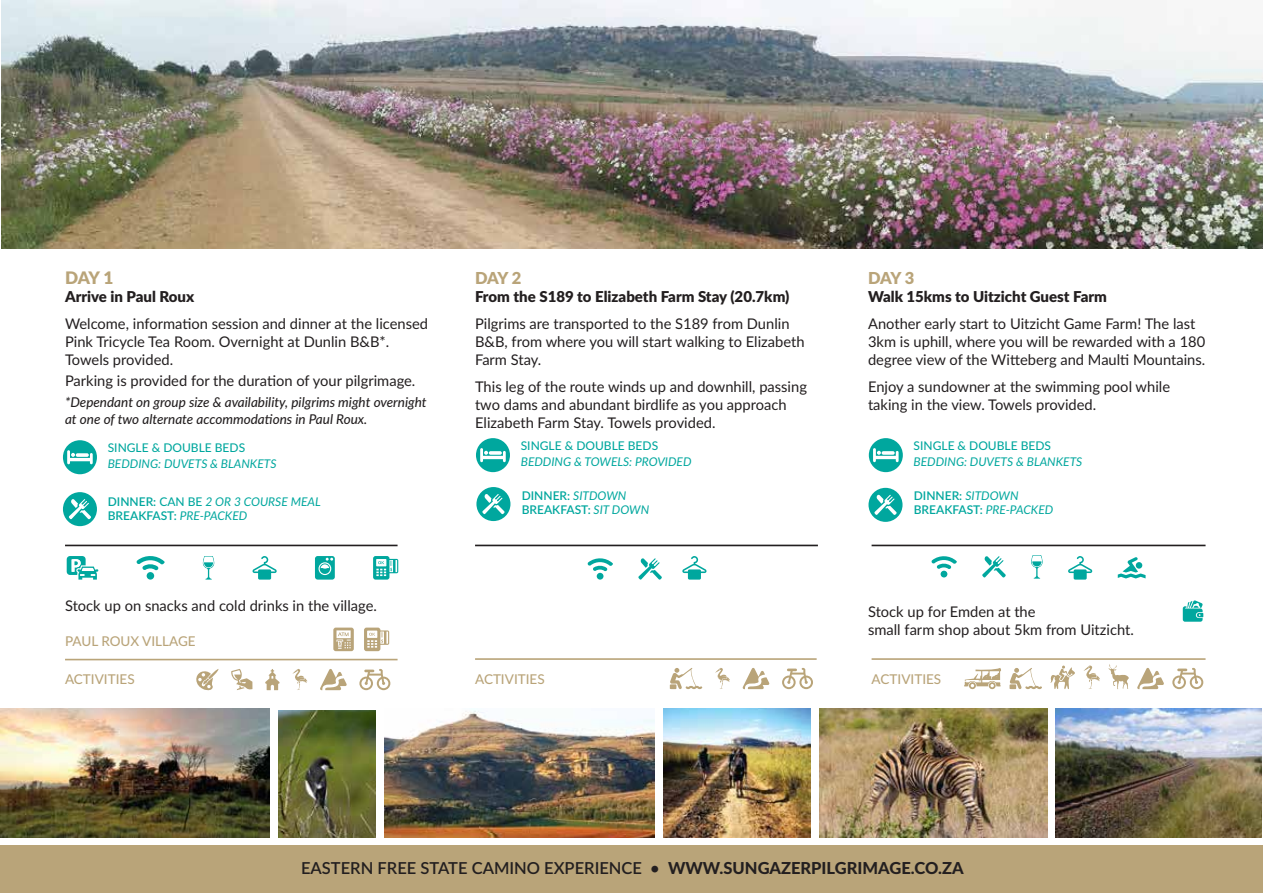
<style>
.page{position:relative;width:1263px;height:893px;background:#fff}
.page>*{position:absolute;margin:0;border:0;box-sizing:border-box;transform-origin:0 0}
.t1{font:900 17.25px "Lato";color:#b9a479}
.t2{font:600 16.5px "Lato";color:#231f20}
.t3{font:900 16.5px "Lato";letter-spacing:-.05em;color:#b9a479}
.t4{font:900 15px "Lato";color:#231f20}
.t5{font:14.7px/18px "Lato";color:#231f20}
.t6{font:italic 500 13.5px/16.5px "Lato";color:#231f20}
.t7{font:500 13.5px "Lato";color:#b9a479}
.t8{font:italic 12px/14.4px "Lato";color:#00a79e}
.t9{font:600 12px/14.4px "Lato";color:#00a79e}
.t10{font:500 12px "Lato";color:#00a79e}
.s1{font-weight:600;font-style:normal}
.s2{font-weight:500;font-style:normal}
.s3{font-weight:400;font-style:italic}
.s4{font-weight:800}
</style>
<div class="page">
<div style="left:1px;top:845px;width:1262px;height:48px;background:#b9a479"></div>
<img style="left:1px;top:0;width:1262px;height:248px">
<svg style="left:333px;top:628px;width:21px;height:23px"></svg>
<svg style="left:252px;top:556px;width:25px;height:24px"></svg>
<svg style="left:137px;top:556px;width:28px;height:14px"></svg>
<div style="left:147px;top:572px;width:7px;height:8px;background:#00a79e;border-radius:50%"></div>
<svg style="left:203px;top:556px;width:11px;height:24px"></svg>
<svg style="left:67px;top:556px;width:32px;height:24px"></svg>
<svg style="left:373px;top:556px;width:25px;height:24px"></svg>
<hr style="left:65px;top:545px;width:333px;height:1px;background:#231f20">
<svg style="left:364px;top:628px;width:25px;height:23px"></svg>
<hr style="left:65px;top:659px;width:333px;height:1px;background:#b9a479">
<svg style="left:265px;top:669px;width:15px;height:21px"></svg>
<svg style="left:359px;top:669px;width:31px;height:21px"></svg>
<svg style="left:320px;top:669px;width:27px;height:21px"></svg>
<svg style="left:292px;top:669px;width:15px;height:21px"></svg>
<svg style="left:231px;top:669px;width:21px;height:21px"></svg>
<svg style="left:196px;top:669px;width:22px;height:21px"></svg>
<svg style="left:315px;top:556px;width:20px;height:24px"></svg>
<div style="left:63px;top:440px;width:34px;height:34px;background:#00a79e;border-radius:50%"></div>
<svg style="left:67px;top:450px;width:26px;height:14px"></svg>
<svg style="left:76px;top:453px;width:13px;height:4px"></svg>
<div style="left:63px;top:492px;width:34px;height:34px;background:#00a79e;border-radius:50%"></div>
<svg style="left:69px;top:499px;width:22px;height:20px"></svg>
<img style="left:278px;top:710px;width:98px;height:127px">
<img style="left:1056px;top:709px;width:205px;height:128px">
<img style="left:0;top:708px;width:270px;height:129px">
<img style="left:384px;top:708px;width:271px;height:129px">
<img style="left:663px;top:708px;width:147px;height:129px">
<img style="left:819px;top:708px;width:228px;height:129px">
<hr style="left:871px;top:545px;width:334px;height:1px;background:#231f20">
<hr style="left:871px;top:658px;width:334px;height:2px;background:#b9a479">
<svg style="left:1068px;top:556px;width:24px;height:24px"></svg>
<svg style="left:982px;top:556px;width:24px;height:21px"></svg>
<svg style="left:931px;top:556px;width:26px;height:13px"></svg>
<div style="left:940px;top:571px;width:7px;height:6px;background:#00a79e;border-radius:50%"></div>
<svg style="left:1031px;top:555px;width:11px;height:24px"></svg>
<svg style="left:1118px;top:557px;width:27px;height:21px"></svg>
<svg style="left:1172px;top:668px;width:31px;height:21px"></svg>
<svg style="left:1137px;top:668px;width:27px;height:21px"></svg>
<svg style="left:1108px;top:664px;width:21px;height:25px"></svg>
<svg style="left:1083px;top:665px;width:17px;height:24px"></svg>
<svg style="left:964px;top:668px;width:37px;height:21px"></svg>
<svg style="left:1009px;top:668px;width:33px;height:22px"></svg>
<svg style="left:1050px;top:666px;width:25px;height:23px"></svg>
<div style="left:869px;top:438px;width:34px;height:34px;background:#00a79e;border-radius:50%"></div>
<svg style="left:873px;top:448px;width:25px;height:14px"></svg>
<svg style="left:882px;top:451px;width:13px;height:4px"></svg>
<svg style="left:1183px;top:600px;width:20px;height:22px"></svg>
<div style="left:868px;top:488px;width:34px;height:34px;background:#00a79e;border-radius:50%"></div>
<svg style="left:874px;top:495px;width:22px;height:20px"></svg>
<hr style="left:475px;top:545px;width:343px;height:1px;background:#231f20">
<hr style="left:475px;top:658px;width:342px;height:2px;background:#b9a479">
<svg style="left:782px;top:668px;width:31px;height:21px"></svg>
<svg style="left:743px;top:668px;width:26px;height:21px"></svg>
<svg style="left:715px;top:668px;width:15px;height:21px"></svg>
<svg style="left:670px;top:668px;width:32px;height:22px"></svg>
<div style="left:476px;top:438px;width:34px;height:34px;background:#00a79e;border-radius:50%"></div>
<svg style="left:480px;top:448px;width:26px;height:14px"></svg>
<svg style="left:489px;top:451px;width:13px;height:4px"></svg>
<div style="left:476px;top:487px;width:34px;height:34px;background:#00a79e;border-radius:50%"></div>
<svg style="left:482px;top:494px;width:22px;height:20px"></svg>
<svg style="left:682px;top:556px;width:25px;height:24px"></svg>
<svg style="left:638px;top:558px;width:24px;height:22px"></svg>
<svg style="left:588px;top:558px;width:25px;height:13px"></svg>
<div style="left:597px;top:573px;width:6px;height:7px;background:#00a79e;border-radius:50%"></div>
<p class="t1" style="left:65px;top:265px;width:50px">DAY 1</p>
<p class="t4" style="left:65px;top:286px;width:131px">Arrive in Paul Roux</p>
<p class="t5" style="left:65px;top:314px;width:365px">Welcome, information session and dinner at the licensed<br>Pink Tricycle Tea Room. Overnight at Dunlin B&amp;B*.<br>Towels provided.</p>
<p class="t5" style="left:65px;top:371px;width:352px">Parking is provided for the duration of your pilgrimage.</p>
<p class="t6" style="left:65px;top:394px;width:363px">*Dependant on group size &amp; availability, pilgrims might overnight at one of two alternate accommodations in Paul Roux.</p>
<p class="t10" style="left:108px;top:439px;width:139px">SINGLE &amp; DOUBLE BEDS</p>
<p class="t8" style="left:108px;top:456px;width:170px">BEDDING: DUVETS &amp; BLANKETS</p>
<p class="t8" style="left:108px;top:494px;width:214px"><span class="s1">DINNER:</span> <span class="s2">CAN BE</span> 2 OR 3 COURSE MEAL<br><span class="s1">BREAKFAST:</span> PRE-PACKED</p>
<p class="t5" style="left:65px;top:596px;width:313px">Stock up on snacks and cold drinks in the village.</p>
<p class="t7" style="left:65px;top:631px;width:132px">PAUL ROUX VILLAGE</p>
<p class="t7" style="left:65px;top:670px;width:71px">ACTIVITIES</p>
<p class="t3" style="left:475px;top:265px;width:48px">DAY 2</p>
<p class="t4" style="left:475px;top:285px;width:316px">From the S189 to Elizabeth Farm Stay (20.7km)</p>
<p class="t5" style="left:475px;top:314px;width:331px">Pilgrims are transported to the S189 from Dunlin<br>B&amp;B, from where you will start walking to Elizabeth<br>Farm Stay.</p>
<p class="t5" style="left:475px;top:377px;width:333px">This leg of the route winds up and downhill, passing two dams and abundant birdlife as you approach<br>Elizabeth Farm Stay. Towels provided.</p>
<p class="t10" style="left:521px;top:437px;width:139px">SINGLE &amp; DOUBLE BEDS</p>
<p class="t8" style="left:521px;top:454px;width:172px">BEDDING &amp; TOWELS: PROVIDED</p>
<p class="t9" style="left:522px;top:488px;width:129px">DINNER: <span class="s3">SITDOWN<br></span>BREAKFAST: <span class="s3">SIT DOWN</span></p>
<p class="t7" style="left:475px;top:670px;width:71px">ACTIVITIES</p>
<p class="t3" style="left:868px;top:265px;width:48px">DAY 3</p>
<p class="t4" style="left:868px;top:285px;width:240px">Walk 15kms to Uitzicht Guest Farm</p>
<p class="t5" style="left:868px;top:314px;width:339px">Another early start to Uitzicht Game Farm! The last<br>3km is uphill, where you will be rewarded with a 180 degree view of the Witteberg and Maulti Mountains.</p>
<p class="t5" style="left:868px;top:377px;width:304px">Enjoy a sundowner at the swimming pool while taking in the view. Towels provided.</p>
<p class="t10" style="left:914px;top:437px;width:139px">SINGLE &amp; DOUBLE BEDS</p>
<p class="t8" style="left:914px;top:454px;width:170px">BEDDING: DUVETS &amp; BLANKETS</p>
<p class="t9" style="left:914px;top:488px;width:141px">DINNER: <span class="s3">SITDOWN<br></span>BREAKFAST: <span class="s3">PRE-PACKED</span></p>
<p class="t5" style="left:868px;top:602px;width:267px">Stock up for Emden at the<br>small farm shop about 5km from Uitzicht.</p>
<p class="t7" style="left:871px;top:670px;width:71px">ACTIVITIES</p>
<p class="t2" style="left:301px;top:856px;width:664px">EASTERN FREE STATE CAMINO EXPERIENCE • <span class="s4">WWW.SUNGAZERPILGRIMAGE.CO.ZA</span></p>
</div>
